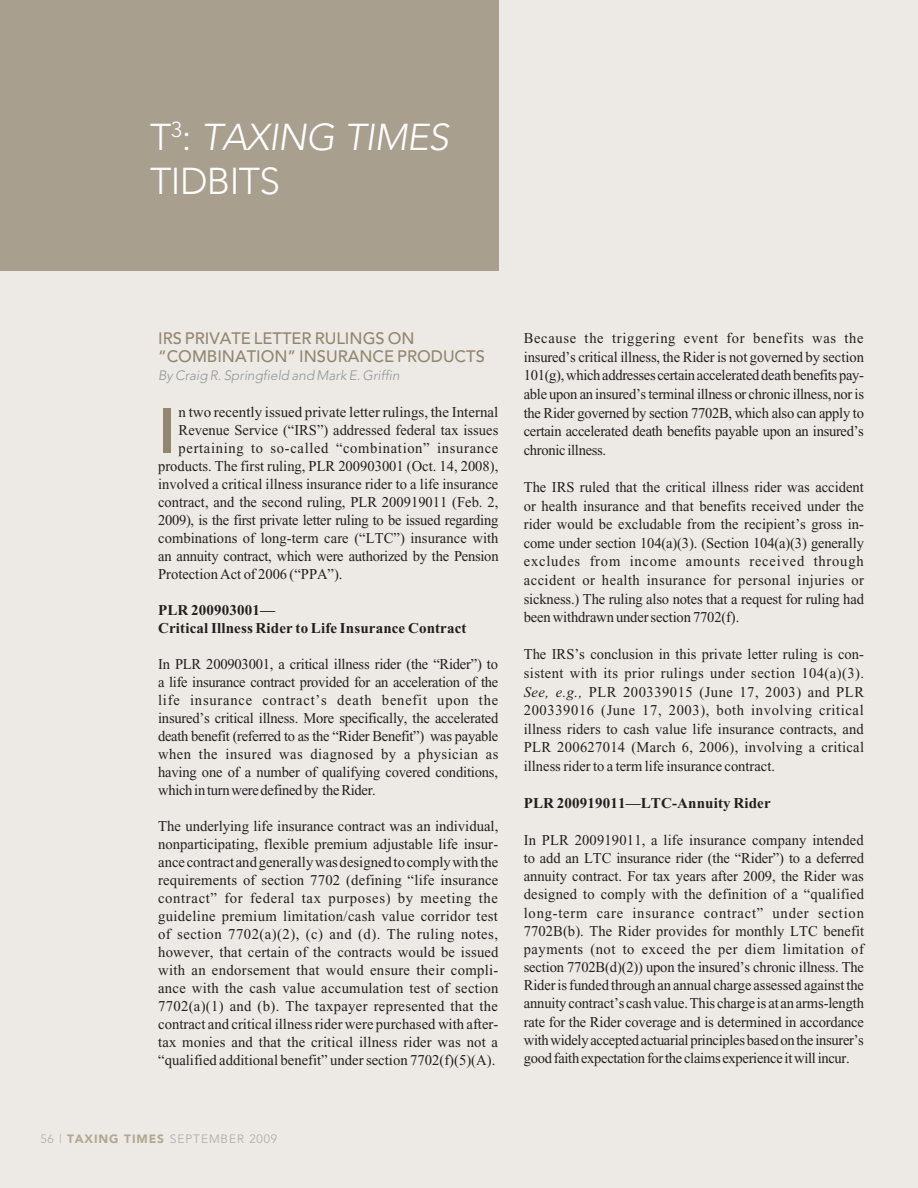
<style>
.page{position:relative;width:918px;height:1188px;background:#edeae5}
.page>*{position:absolute;margin:0;border:0;box-sizing:border-box;transform-origin:0 0}
.Body_Copy{font:800 62.55px "Avenir";color:#938671}
.Headline_new{font:italic 300 37.05px "Avenir";letter-spacing:-.015em;color:#fff}
.Headline_new-2{font:300 37.05px "Avenir";letter-spacing:-.015em;color:#fff}
.Body_Copy-2{font:500 16.5px/18px "Avenir";color:#938671}
.Body_Copy-3{font:15px/18px "Times New Roman";color:#231f20;text-align:justify}
.Body_Copy-4{font:15px "Times New Roman";letter-spacing:-.02em;color:#231f20}
.Body_Copy-5{font:700 15px/18px "Times New Roman";letter-spacing:.01em;color:#231f20}
.Body_Copy-6{font:15px "Times New Roman";letter-spacing:.045em;color:#231f20}
.Body_Copy-7{font:italic 300 13.5px "Avenir";color:#939598}
.t1{font:300 12px "Avenir";letter-spacing:.075em;color:#a8a9ad}
.s1{font-style:normal}
.s2{font-style:italic}
.s3{font-weight:900;color:#b2a794}
</style>
<div class="page">
<div style="left:0;top:0;width:500px;height:272px;background:#a99f8e"></div>
<p class="Headline_new" style="left:150px;top:115px;width:300px"><span class="s1">T</span><sup>3</sup><span class="s1">:</span> TAXING TIMES</p>
<p class="Headline_new-2" style="left:150px;top:159px;width:132px">TIDBITS</p>
<p class="Body_Copy-2" style="left:158px;top:330px;width:328px">IRS PRIVATE LETTER RULINGS ON “COMBINATION” INSURANCE PRODUCTS</p>
<p class="Body_Copy-7" style="left:158px;top:368px;width:243px">By Craig R. Springfield and Mark E. Griffin</p>
<p class="Body_Copy" style="left:158px;top:394px;width:19px">I</p>
<p class="Body_Copy-3" style="left:179px;top:403px;width:321px">n two recently issued private letter rulings, the Internal</p>
<p class="Body_Copy-3" style="left:179px;top:421px;width:321px">Revenue Service (“IRS”) addressed federal tax issues</p>
<p class="Body_Copy-6" style="left:179px;top:440px;width:321px">pertaining to so-called “combination” insurance</p>
<p class="Body_Copy-3" style="left:158px;top:457px;width:342px">products. The first ruling, PLR 200903001 (Oct. 14, 2008),</p>
<p class="Body_Copy-3" style="left:158px;top:475px;width:342px">involved a critical illness insurance rider to a life insurance</p>
<p class="Body_Copy-3" style="left:158px;top:493px;width:342px">contract, and the second ruling, PLR 200919011 (Feb. 2,</p>
<p class="Body_Copy-4" style="left:158px;top:512px;width:342px">2009), is the first private letter ruling to be issued regarding</p>
<p class="Body_Copy-3" style="left:158px;top:529px;width:342px">combinations of long-term care (“LTC”) insurance with</p>
<p class="Body_Copy-4" style="left:158px;top:548px;width:342px">an annuity contract, which were authorized by the Pension</p>
<p class="Body_Copy-3" style="left:158px;top:565px;width:186px">Protection Act of 2006 (“PPA”).</p>
<p class="Body_Copy-5" style="left:158px;top:601px;width:310px">PLR 200903001—<br>Critical Illness Rider to Life Insurance Contract</p>
<p class="Body_Copy-3" style="left:158px;top:655px;width:342px">In PLR 200903001, a critical illness rider (the “Rider”) to a life insurance contract provided for an acceleration of the life insurance contract’s death benefit upon the insured’s critical illness. More specifically, the accelerated death benefit (referred to as the “Rider Benefit”) was payable when the insured was diagnosed by a physician as having one of a number of qualifying covered conditions, which in turn were defined by the Rider.</p>
<p class="Body_Copy-3" style="left:158px;top:817px;width:342px">The underlying life insurance contract was an individual, nonparticipating, flexible premium adjustable life insur&shy;ance contract and generally was designed to comply with the requirements of section 7702 (defining “life insurance contract” for federal tax purposes) by meeting the guideline premium limitation/cash value corridor test of section 7702(a)(2), (c) and (d). The ruling notes, however, that certain of the contracts would be issued with an endorsement that would ensure their compli&shy;ance with the cash value accumulation test of section 7702(a)(1) and (b). The taxpayer represented that the contract and critical illness rider were purchased with after&shy;tax monies and that the critical illness rider was not a “qualified additional benefit” under section 7702(f)(5)(A).</p>
<p class="Body_Copy-3" style="left:524px;top:329px;width:342px;line-height:18.6px">Because the triggering event for benefits was the insured’s critical illness, the Rider is not governed by section 101(g), which addresses certain accelerated death benefits pay&shy;able upon an insured’s terminal illness or chronic illness, nor is the Rider governed by section 7702B, which also can apply to certain accelerated death benefits payable upon an insured’s chronic illness.</p>
<p class="Body_Copy-3" style="left:524px;top:478px;width:342px;line-height:18.6px">The IRS ruled that the critical illness rider was accident or health insurance and that benefits received under the rider would be excludable from the recipient’s gross in&shy;come under section 104(a)(3). (Section 104(a)(3) generally excludes from income amounts received through accident or health insurance for personal injuries or sickness.) The ruling also notes that a request for ruling had been withdrawn under section 7702(f).</p>
<p class="Body_Copy-3" style="left:524px;top:645px;width:342px;line-height:18.6px">The IRS’s conclusion in this private letter ruling is con&shy;sistent with its prior rulings under section 104(a)(3).<br><span class="s2">See, e.g.,</span> PLR 200339015 (June 17, 2003) and PLR 200339016 (June 17, 2003), both involving critical illness riders to cash value life insurance contracts, and PLR 200627014 (March 6, 2006), involving a critical illness rider to a term life insurance contract.</p>
<p class="Body_Copy-5" style="left:524px;top:794px;width:248px">PLR 200919011—LTC-Annuity Rider</p>
<p class="Body_Copy-3" style="left:524px;top:831px;width:342px">In PLR 200919011, a life insurance company intended to add an LTC insurance rider (the “Rider”) to a deferred annuity contract. For tax years after 2009, the Rider was designed to comply with the definition of a “qualified long-term care insurance contract” under section 7702B(b). The Rider provides for monthly LTC benefit payments (not to exceed the per diem limitation of section 7702B(d)(2)) upon the insured’s chronic illness. The Rider is funded through an annual charge assessed against the annuity contract’s cash value. This charge is at an arms-length rate for the Rider coverage and is determined in accordance with widely accepted actuarial principles based on the insurer’s good faith expectation for the claims experience it will incur.</p>
<p class="t1" style="left:40px;top:1132px;width:238px">56 | <span class="s3">TAXING TIMES</span> SEPTEMBER 2009</p>
</div>
